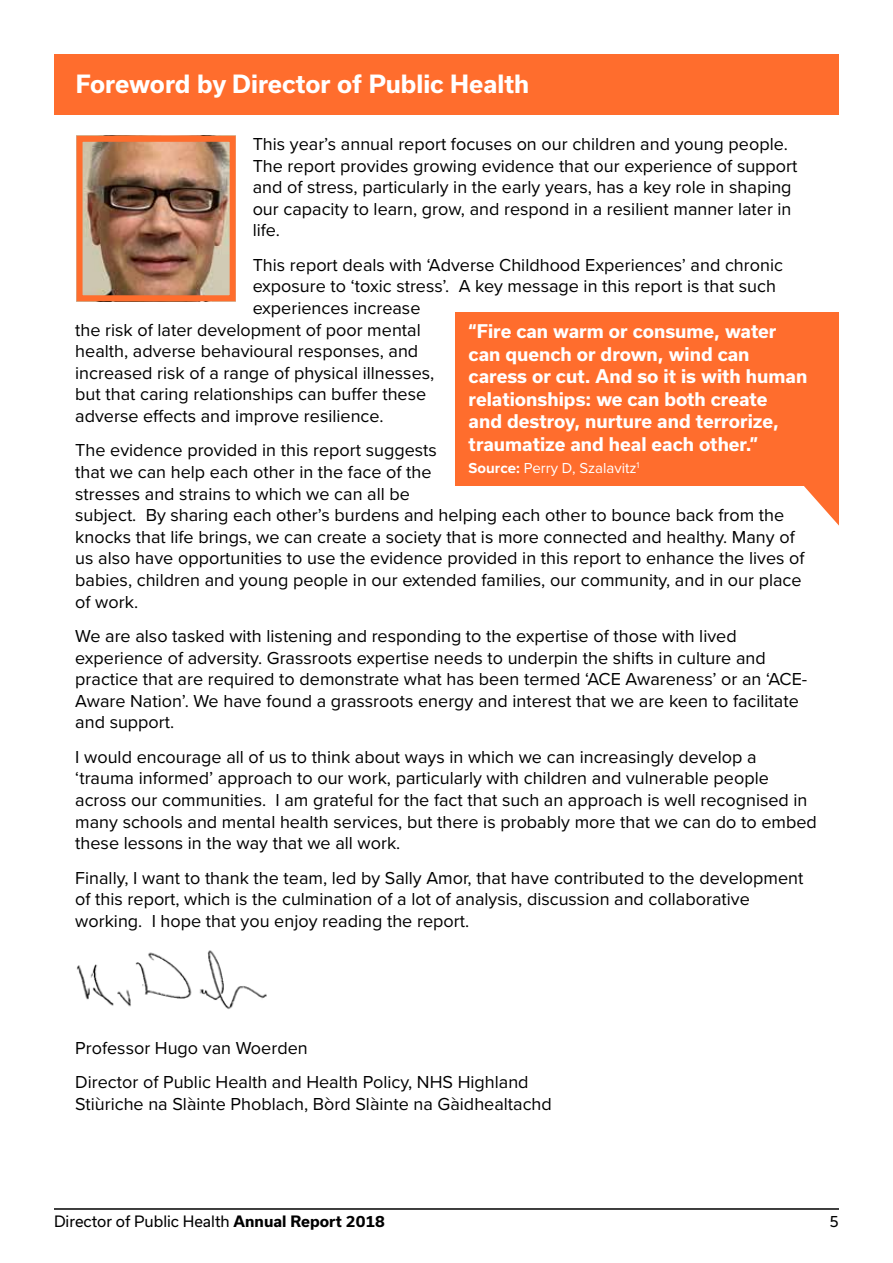
<style>
.page{position:relative;width:893px;height:1263px;background:#fff}
.page>*{position:absolute;margin:0;border:0;box-sizing:border-box;transform-origin:0 0}
.t1{font:700 24px "Usual";color:#fff}
.t2{font:18px/21.6px "Proxima Nova";color:#000}
.t3{font:700 18px/22.5px "Usual";color:#fff}
.t4{font:15px "Usual";color:#000}
.t5{font:15px "Proxima Nova";color:#fff}
.s1{font-weight:700}
</style>
<div class="page">
<div style="left:55px;top:54px;width:784px;height:61px;background:#ff6d2d"></div>
<svg style="left:804px;top:486px;width:35px;height:40px"></svg>
<div style="left:456px;top:312px;width:383px;height:174px;background:#ff6d2d"></div>
<img style="left:76px;top:950px;width:191px;height:59px">
<img style="left:84px;top:143px;width:145px;height:151px">
<div style="left:77px;top:136px;width:159px;height:165px;border:6px solid #ff6d2d"></div>
<hr style="left:54px;top:1208px;width:785px;height:2px;background:#000">
<h1 class="t1" style="left:76px;top:70px;width:455px">Foreword by Director of Public Health</h1>
<p class="t2" style="left:253px;top:134px;width:546px">This year’s annual report focuses on our children and young people.<br>The report provides growing evidence that our experience of support and of stress, particularly in the early years, has a key role in shaping our capacity to learn, grow, and respond in a resilient manner later in life.</p>
<p class="t2" style="left:253px;top:254px;width:532px">This report deals with ‘Adverse Childhood Experiences’ and chronic</p>
<p class="t2" style="left:253px;top:276px;width:525px">exposure to ‘toxic stress’. A key message in this report is that such</p>
<p class="t2" style="left:253px;top:298px;width:169px">experiences increase</p>
<p class="t2" style="left:75px;top:319px;width:347px">the risk of later development of poor mental</p>
<p class="t2" style="left:75px;top:341px;width:345px">health, adverse behavioural responses, and</p>
<p class="t2" style="left:75px;top:362px;width:361px">increased risk of a range of physical illnesses,</p>
<p class="t2" style="left:75px;top:384px;width:352px">but that caring relationships can buffer these</p>
<p class="t2" style="left:75px;top:406px;width:310px">adverse effects and improve resilience.</p>
<p class="t2" style="left:75px;top:440px;width:731px">The evidence provided in this report suggests<br>that we can help each other in the face of the<br>stresses and strains to which we can all be<br>subject. By sharing each other’s burdens and helping each other to bounce back from the knocks that life brings, we can create a society that is more connected and healthy. Many of us also have opportunities to use the evidence provided in this report to enhance the lives of babies, children and young people in our extended families, our community, and in our place of work.</p>
<p class="t2" style="left:75px;top:625px;width:734px">We are also tasked with listening and responding to the expertise of those with lived experience of adversity. Grassroots expertise needs to underpin the shifts in culture and practice that are required to demonstrate what has been termed ‘ACE Awareness’ or an ‘ACE-Aware Nation’. We have found a grassroots energy and interest that we are keen to facilitate and support.</p>
<p class="t2" style="left:75px;top:746px;width:743px">I would encourage all of us to think about ways in which we can increasingly develop a ‘trauma informed’ approach to our work, particularly with children and vulnerable people across our communities. I am grateful for the fact that such an approach is well recognised in many schools and mental health services, but there is probably more that we can do to embed these lessons in the way that we all work.</p>
<p class="t2" style="left:75px;top:867px;width:730px">Finally, I want to thank the team, led by Sally Amor, that have contributed to the development of this report, which is the culmination of a lot of analysis, discussion and collaborative working. I hope that you enjoy reading the report.</p>
<p class="t3" style="left:469px;top:320px;width:340px">“Fire can warm or consume, water can quench or drown, wind can caress or cut. And so it is with human relationships: we can both create<br>and destroy, nurture and terrorize, traumatize and heal each other.”</p>
<p class="t5" style="left:469px;top:459px;width:172px"><span class="s1">Source:</span> Perry D, Szalavitz<sup>1</sup></p>
<p class="t2" style="left:75px;top:1031px;width:455px;line-height:34.3px">Professor Hugo van Woerden<br>Director of Public Health and Health Policy, NHS Highland</p>
<p class="t2" style="left:75px;top:1093px;width:478px">Stiùriche na Slàinte Phoblach, Bòrd Slàinte na Gàidhealtachd</p>
<p class="t4" style="left:54px;top:1213px;width:332px">Director of Public Health <span class="s1">Annual Report 2018</span></p>
<p class="t4" style="left:829px;top:1213px;width:11px">5</p>
</div>
